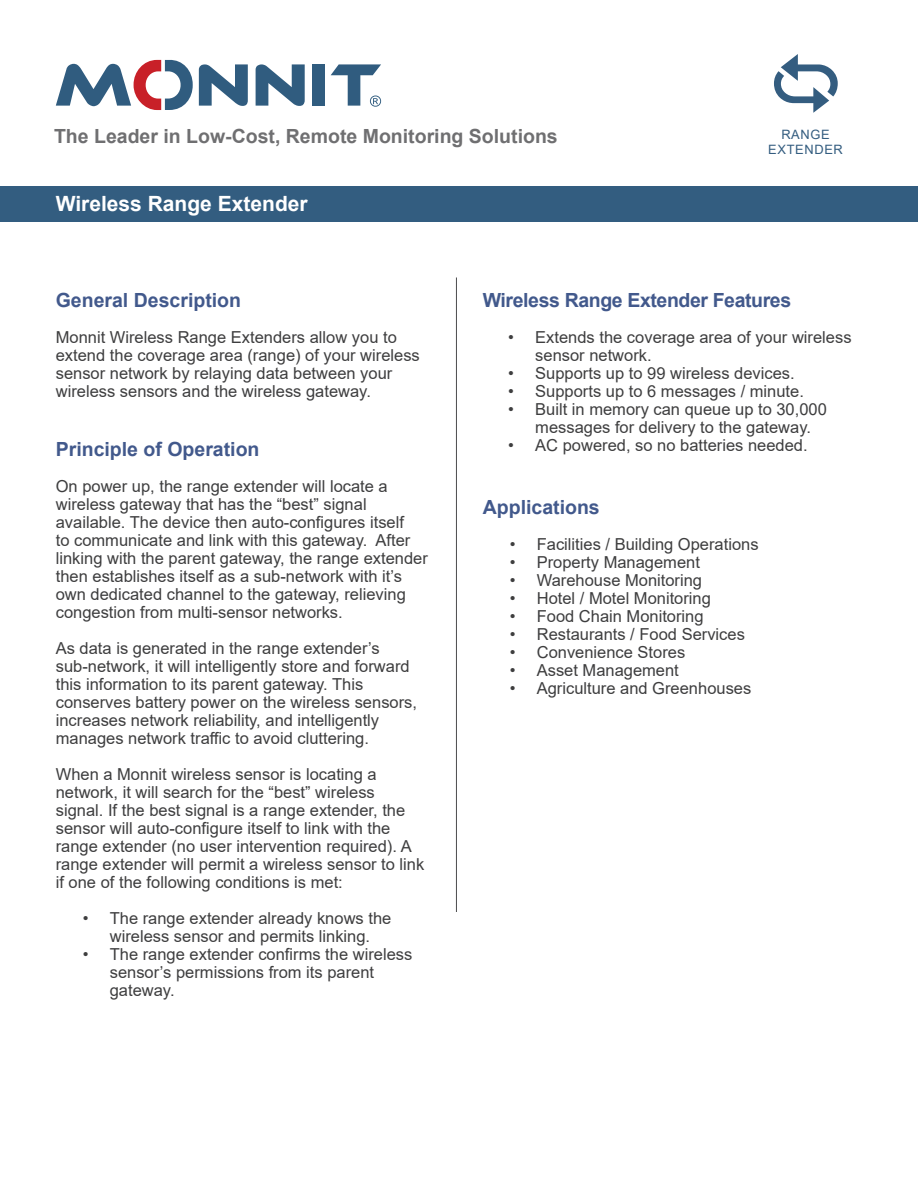
<style>
.page{position:relative;width:918px;height:1188px;background:#fff}
.page>*{position:absolute;margin:0;border:0;box-sizing:border-box;transform-origin:0 0}
.t1{font:700 21px "Arial";color:#fff}
.t2{font:700 19.5px "Arial";color:#42598c}
.t3{font:700 19.5px "Arial";color:#6f6f71}
.t4{font:700 19.5px "Arial";letter-spacing:-.02em;color:#42598c}
.t5{font:16.5px/18px "Arial";color:#3e3e3f}
.t6{font:12.9px/15.5px "Arial";letter-spacing:.05em;color:#345d80;text-align:center}
</style>
<div class="page">
<div style="left:312px;top:64px;width:13px;height:42px;background:#305c7f"></div>
<svg style="left:256px;top:64px;width:49px;height:42px"></svg>
<svg style="left:199px;top:64px;width:49px;height:42px"></svg>
<svg style="left:56px;top:59px;width:137px;height:51px"></svg>
<svg style="left:331px;top:64px;width:50px;height:43px"></svg>
<div style="left:0;top:186px;width:918px;height:35px;background:#335d80"></div>
<hr style="left:456px;top:278px;width:1px;height:634px;background:#4b4b4d">
<svg style="left:774px;top:54px;width:64px;height:59px"></svg>
<p class="t3" style="left:54px;top:123px;width:505px">The Leader in Low-Cost, Remote Monitoring Solutions</p>
<p class="t1" style="left:56px;top:189px;width:253px">Wireless Range Extender</p>
<p class="t6" style="left:768px;top:126px;width:76px">RANGE<br>EXTENDER</p>
<p class="t2" style="left:56px;top:286px;width:187px">General Description</p>
<p class="t5" style="left:56px;top:328px;width:366px">Monnit Wireless Range Extenders allow you to extend the coverage area (range) of your wireless sensor network by relaying data between your wireless sensors and the wireless gateway.</p>
<p class="t2" style="left:56px;top:436px;width:205px">Principle of Operation</p>
<p class="t5" style="left:56px;top:477px;width:333px">On power up, the range extender will locate a</p>
<p class="t5" style="left:56px;top:495px;width:312px">wireless gateway that has the “best” signal</p>
<p class="t5" style="left:56px;top:513px;width:374px">available. The device then auto-configures itself<br>to communicate and link with this gateway. After linking with the parent gateway, the range extender then establishes itself as a sub-network with it’s own dedicated channel to the gateway, relieving</p>
<p class="t5" style="left:56px;top:603px;width:289px">congestion from multi-sensor networks.</p>
<p class="t5" style="left:56px;top:639px;width:326px">As data is generated in the range extender’s</p>
<p class="t5" style="left:56px;top:657px;width:363px">sub-network, it will intelligently store and forward this information to its parent gateway. This conserves battery power on the wireless sensors, increases network reliability, and intelligently manages network traffic to avoid cluttering.</p>
<p class="t5" style="left:56px;top:765px;width:322px">When a Monnit wireless sensor is locating a</p>
<p class="t5" style="left:56px;top:783px;width:321px">network, it will search for the “best” wireless</p>
<p class="t5" style="left:56px;top:801px;width:370px">signal. If the best signal is a range extender, the sensor will auto-configure itself to link with the range extender (no user intervention required). A range extender will permit a wireless sensor to link if one of the following conditions is met:</p>
<p class="t5" style="left:83px;top:909px;width:310px;text-align:center">• The range extender already knows the wireless sensor and permits linking.</p>
<p class="t5" style="left:110px;top:945px;width:304px;text-indent:-27px">• The range extender confirms the wireless sensor’s permissions from its parent gateway.</p>
<p class="t4" style="left:483px;top:286px;width:310px">Wireless Range Extender Features</p>
<p class="t5" style="left:535px;top:328px;width:318px;text-indent:-27px">• Extends the coverage area of your wireless sensor network.</p>
<p class="t5" style="left:508px;top:364px;width:288px">• Supports up to 99 wireless devices.</p>
<p class="t5" style="left:508px;top:382px;width:297px">• Supports up to 6 messages / minute.</p>
<p class="t5" style="left:535px;top:400px;width:293px;text-indent:-27px">• Built in memory can queue up to 30,000 messages for delivery to the gateway.</p>
<p class="t5" style="left:508px;top:436px;width:301px">• AC powered, so no batteries needed.</p>
<p class="t2" style="left:483px;top:493px;width:119px">Applications</p>
<p class="t5" style="left:510px;top:535px;width:250px">• Facilities / Building Operations</p>
<p class="t5" style="left:510px;top:553px;width:192px">• Property Management</p>
<p class="t5" style="left:510px;top:571px;width:194px">• Warehouse Monitoring</p>
<p class="t5" style="left:510px;top:589px;width:203px">• Hotel / Motel Monitoring</p>
<p class="t5" style="left:510px;top:607px;width:195px">• Food Chain Monitoring</p>
<p class="t5" style="left:510px;top:625px;width:237px">• Restaurants / Food Services</p>
<p class="t5" style="left:510px;top:643px;width:177px">• Convenience Stores</p>
<p class="t5" style="left:510px;top:661px;width:171px">• Asset Management</p>
<p class="t5" style="left:510px;top:679px;width:243px">• Agriculture and Greenhouses</p>
</div>
